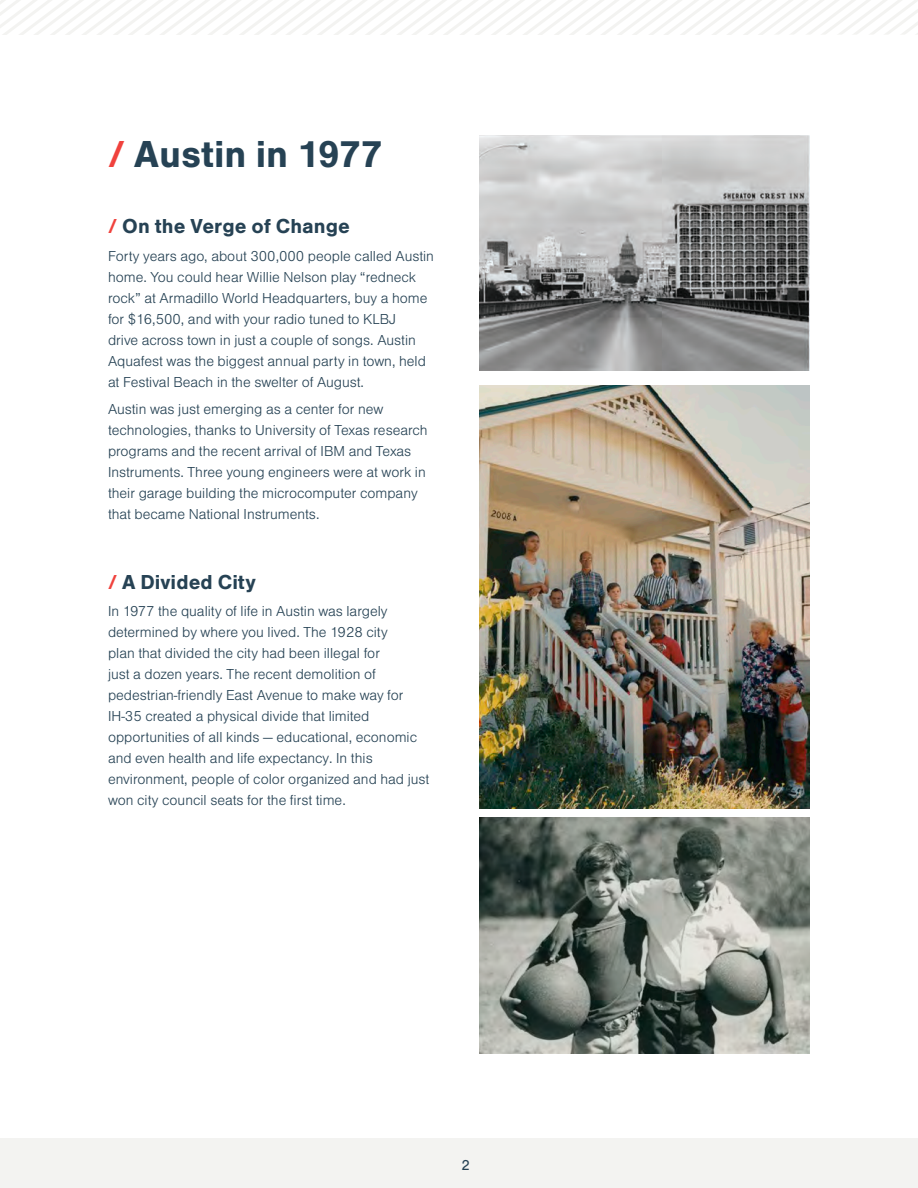
<style>
.page{position:relative;width:918px;height:1188px;background:#fff}
.page>*{position:absolute;margin:0;border:0;box-sizing:border-box;transform-origin:0 0}
.body{font:700 39px "Foundation Sans";color:#264254}
.body-2{font:700 21px "Foundation Sans";letter-spacing:.005em;color:#264254}
.body-3{font:300 15px/21px "Foundation Sans";color:#264254}
.body-4{font:15px "Foundation Sans";color:#264254}
.s1{color:#f0423d}
</style>
<div class="page">
<div style="left:0;top:1138px;width:918px;height:50px;background:#f3f3f1"></div>
<svg style="left:0;top:0;width:918px;height:35px"></svg>
<img style="left:479px;top:386px;width:331px;height:423px">
<img style="left:479px;top:135px;width:331px;height:236px">
<img style="left:479px;top:818px;width:331px;height:235px">
<p class="body" style="left:108px;top:132px;width:276px"><span class="s1">/</span> Austin in 1977</p>
<p class="body-2" style="left:108px;top:214px;width:243px"><span class="s1">/</span> On the Verge of Change</p>
<p class="body-3" style="left:108px;top:246px;width:328px">Forty years ago, about 300,000 people called Austin home. You could hear Willie Nelson play “redneck rock” at Armadillo World Headquarters, buy a home for $16,500, and with your radio tuned to KLBJ<br>drive across town in just a couple of songs. Austin Aquafest was the biggest annual party in town, held at Festival Beach in the swelter of August.</p>
<p class="body-3" style="left:108px;top:399px;width:321px">Austin was just emerging as a center for new technologies, thanks to University of Texas research programs and the recent arrival of IBM and Texas Instruments. Three young engineers were at work in their garage building the microcomputer company that became National Instruments.</p>
<p class="body-2" style="left:108px;top:570px;width:149px"><span class="s1">/</span> A Divided City</p>
<p class="body-3" style="left:108px;top:601px;width:323px">In 1977 the quality of life in Austin was largely determined by where you lived. The 1928 city<br>plan that divided the city had been illegal for<br>just a dozen years. The recent demolition of pedestrian-friendly East Avenue to make way for IH-35 created a physical divide that limited opportunities of all kinds — educational, economic and even health and life expectancy. In this environment, people of color organized and had just won city council seats for the first time.</p>
<p class="body-4" style="left:462px;top:1157px;width:10px">2</p>
</div>
